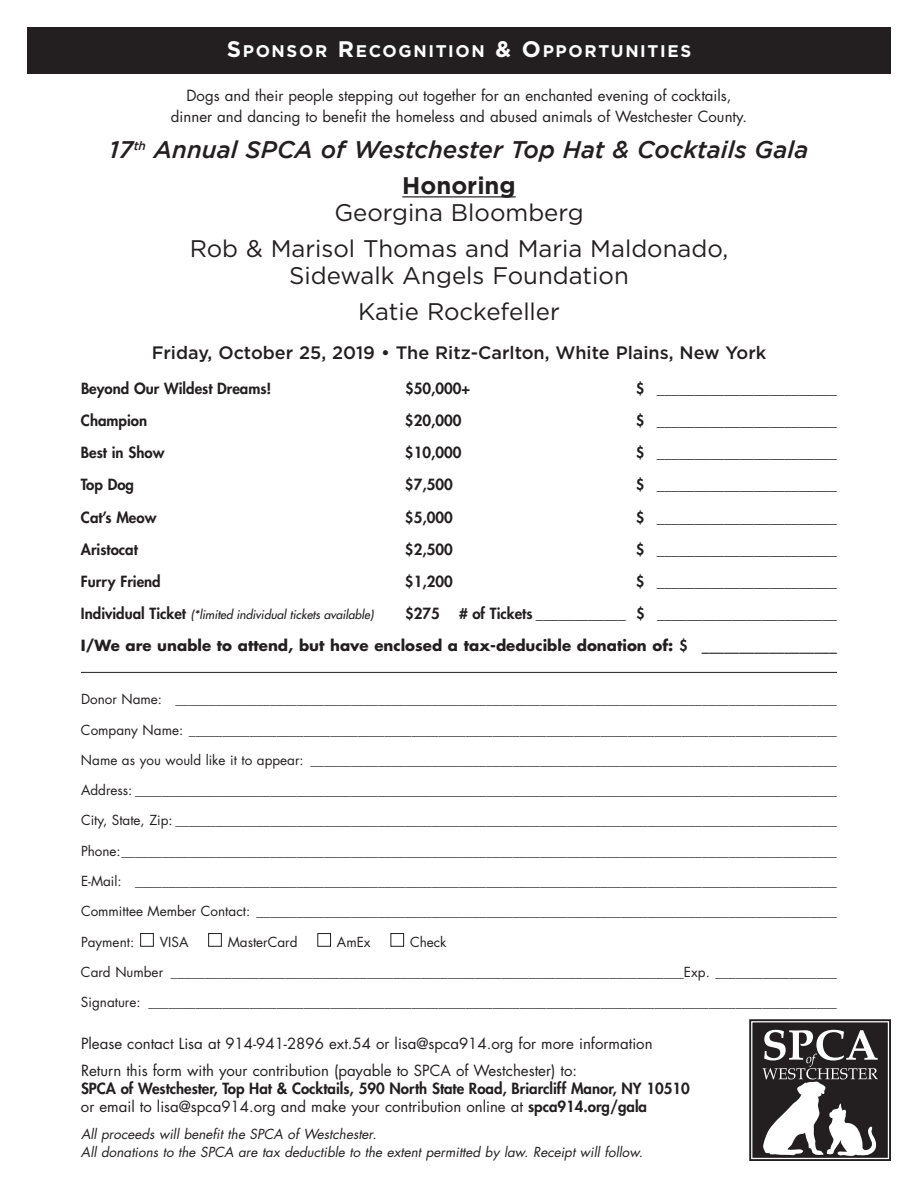
<style>
.page{position:relative;width:918px;height:1188px;background:#fff}
.page>*{position:absolute;margin:0;border:0;box-sizing:border-box;transform-origin:0 0}
.t1{font:24px/36px "Gotham";color:#231f20;text-align:center}
.t2{font:italic 500 24px/36px "Gotham";color:#231f20;text-align:center}
.t3{font:500 18px "Gotham";color:#231f20}
.t4{font:700 16.8px "Gotham";letter-spacing:.095em;color:#fff}
.t5{font:15px/21px "Futura";color:#231f20;text-align:center}
.t6{font:800 15px/18px "Futura";color:#231f20}
.t7{font:700 15px/32.2px "Futura";color:#231f20;text-align:right}
.t8{font:13.5px "Futura";color:#231f20}
.t9{font:italic 13.5px/18px "Futura";color:#231f20}
.t10{font:italic 12px "Futura";color:#231f20}
.s1{font-size:22.5px}
.s2{font-weight:700;font-style:normal}
.s3{font-weight:800}
.s4{font-weight:800;font-style:normal;font-size:15px}
.s5{font-weight:400}
</style>
<div class="page">
<hr style="left:402px;top:196px;width:114px;height:1px;background:#231f20">
<hr style="left:81px;top:672px;width:756px;height:1px;background:#231f20">
<div style="left:391px;top:933px;width:13px;height:14px;border:1px solid #231f20"></div>
<div style="left:317px;top:933px;width:14px;height:14px;border:1px solid #231f20"></div>
<div style="left:208px;top:933px;width:14px;height:14px;border:1px solid #231f20"></div>
<div style="left:140px;top:933px;width:14px;height:14px;border:1px solid #231f20"></div>
<div style="left:27px;top:27px;width:864px;height:46px;background:#231f20"></div>
<div style="left:752px;top:1022px;width:136px;height:136px;background:#231f20"></div>
<div style="left:749px;top:1019px;width:142px;height:142px;border:5px solid #231f20"></div>
<div style="left:751px;top:1021px;width:138px;height:138px;border:1px solid #fff"></div>
<svg style="left:762px;top:1030px;width:116px;height:126px"></svg>
<p class="t4" style="left:227px;top:45px;width:466px"><span class="s1">S</span>PONSOR <span class="s1">R</span>ECOGNITION <span class="s1">&amp; O</span>PPORTUNITIES</p>
<p class="t5" style="left:171px;top:87px;width:578px">Dogs and their people stepping out together for an enchanted evening of cocktails, dinner and dancing to benefit the homeless and abused animals of Westchester County.</p>
<h1 class="t2" style="left:110px;top:133px;width:700px">17<sup>th</sup> Annual SPCA of Westchester Top Hat &amp; Cocktails Gala<br><span class="s2">Honoring</span></h1>
<h1 class="t1" style="left:190px;top:197px;width:540px">Georgina Bloomberg<br>Rob &amp; Marisol Thomas and Maria Maldonado,</h1>
<h1 class="t1" style="left:289px;top:260px;width:341px">Sidewalk Angels Foundation<br>Katie Rockefeller</h1>
<h2 class="t3" style="left:152px;top:347px;width:616px">Friday, October 25, 2019 • The Ritz-Carlton, White Plains, New York</h2>
<p class="t6" style="left:81px;top:380px;width:192px">Beyond Our Wildest Dreams!</p>
<p class="t6" style="left:405px;top:380px;width:67px">$50,000+</p>
<p class="t5" style="left:636px;top:379px;width:202px"><span class="s3">$</span> ________________________</p>
<p class="t6" style="left:81px;top:413px;width:68px">Champion</p>
<p class="t6" style="left:405px;top:413px;width:58px">$20,000</p>
<p class="t5" style="left:636px;top:411px;width:203px"><span class="s3">$</span> ________________________</p>
<p class="t6" style="left:81px;top:445px;width:85px">Best in Show</p>
<p class="t6" style="left:405px;top:445px;width:58px">$10,000</p>
<p class="t5" style="left:636px;top:443px;width:202px"><span class="s3">$</span> ________________________</p>
<p class="t6" style="left:81px;top:477px;width:55px">Top Dog</p>
<p class="t6" style="left:405px;top:477px;width:49px">$7,500</p>
<p class="t5" style="left:636px;top:476px;width:202px"><span class="s3">$</span> ________________________</p>
<p class="t6" style="left:81px;top:509px;width:77px">Cat’s Meow</p>
<p class="t6" style="left:405px;top:509px;width:49px">$5,000</p>
<p class="t5" style="left:636px;top:508px;width:202px"><span class="s3">$</span> ________________________</p>
<p class="t6" style="left:81px;top:541px;width:58px">Aristocat</p>
<p class="t6" style="left:405px;top:541px;width:49px">$2,500</p>
<p class="t5" style="left:636px;top:540px;width:202px"><span class="s3">$</span> ________________________</p>
<p class="t6" style="left:81px;top:574px;width:81px">Furry Friend</p>
<p class="t6" style="left:405px;top:574px;width:49px">$1,200</p>
<p class="t5" style="left:636px;top:572px;width:203px"><span class="s3">$</span> ________________________</p>
<p class="t10" style="left:81px;top:609px;width:294px"><span class="s4">Individual Ticket</span> (*limited individual tickets available)</p>
<p class="t6" style="left:405px;top:606px;width:36px">$275</p>
<p class="t7" style="left:81px;top:599px;width:758px"><span class="s3"># of Tickets</span> <span class="s5">____________</span> <span class="s3">$</span> <span class="s5">________________________<br></span>I/We are unable to attend, but have enclosed a tax-deducible donation of: <span class="s3">$ __________________</span></p>
<p class="t8" style="left:81px;top:693px;width:757px">Donor Name: __________________________________________________________________________________________________</p>
<p class="t8" style="left:81px;top:723px;width:757px">Company Name: ________________________________________________________________________________________________</p>
<p class="t8" style="left:81px;top:754px;width:758px">Name as you would like it to appear: ______________________________________________________________________________</p>
<p class="t8" style="left:81px;top:784px;width:757px">Address: ________________________________________________________________________________________________________</p>
<p class="t8" style="left:81px;top:814px;width:758px">City, State, Zip: __________________________________________________________________________________________________</p>
<p class="t8" style="left:81px;top:845px;width:757px">Phone:__________________________________________________________________________________________________________</p>
<p class="t8" style="left:81px;top:875px;width:757px">E-Mail: ________________________________________________________________________________________________________</p>
<p class="t8" style="left:81px;top:905px;width:757px">Committee Member Contact: ______________________________________________________________________________________</p>
<p class="t8" style="left:81px;top:936px;width:55px">Payment:</p>
<p class="t8" style="left:160px;top:936px;width:30px">VISA</p>
<p class="t8" style="left:228px;top:936px;width:71px">MasterCard</p>
<p class="t8" style="left:337px;top:936px;width:35px">AmEx</p>
<p class="t8" style="left:410px;top:936px;width:38px">Check</p>
<p class="t8" style="left:81px;top:966px;width:758px">Card Number ____________________________________________________________________________Exp. __________________</p>
<p class="t8" style="left:81px;top:996px;width:758px">Signature: ______________________________________________________________________________________________________</p>
<p class="t5" style="left:81px;top:1031px;width:573px;line-height:27px;text-align:left">Please contact Lisa at 914-941-2896 ext.54 or lisa@spca914.org for more information<br>Return this form with your contribution (payable to SPCA of Westchester) to:</p>
<p class="t6" style="left:81px;top:1081px;width:610px">SPCA of Westchester, Top Hat &amp; Cocktails, 590 North State Road, Briarcliff Manor, NY 10510 <span class="s5">or email to lisa@spca914.org and make your contribution online at</span> spca914.org/gala</p>
<p class="t9" style="left:81px;top:1126px;width:564px">All proceeds will benefit the SPCA of Westchester.<br>All donations to the SPCA are tax deductible to the extent permitted by law. Receipt will follow.</p>
</div>
